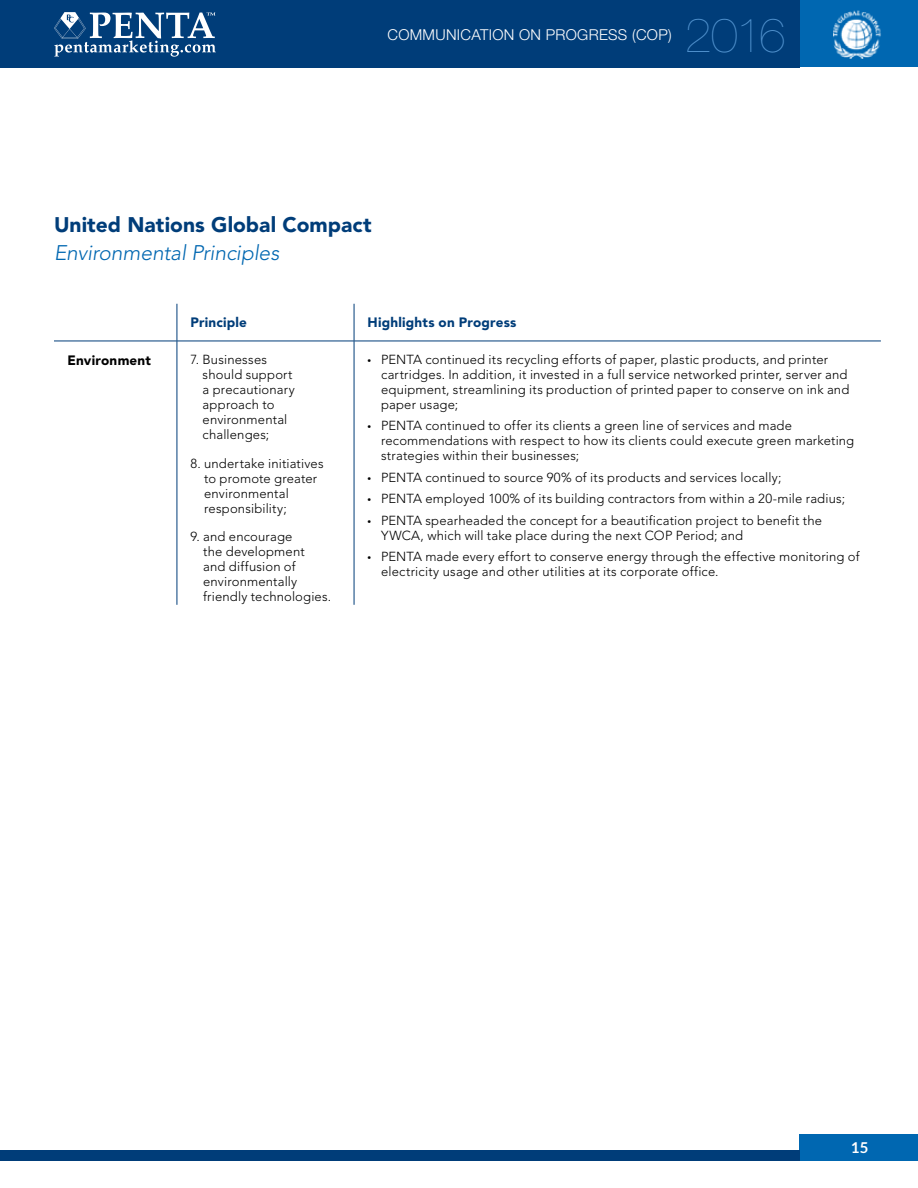
<style>
.page{position:relative;width:918px;height:1188px;background:#fff}
.page>*{position:absolute;margin:0;border:0;box-sizing:border-box;transform-origin:0 0}
.t1{font:200 48px "Helvetica Neue LT Std";color:#5091cd}
.t2{font:900 21px "Avenir LT Std";letter-spacing:.005em;color:#003d79}
.t3{font:italic 300 21px "Avenir LT Std";letter-spacing:-.005em;color:#0067b1}
.t4{font:300 15px "Helvetica Neue LT Std";letter-spacing:.02em;color:#fff}
.t5{font:700 15px "Lato";color:#fff}
.t6{font:900 13.5px "Avenir LT Std";letter-spacing:.015em;color:#003d79}
.t7{font:900 13.5px "Avenir LT Std";letter-spacing:.015em;color:#000}
.t8{font:300 13.05px/15px "Avenir LT Std";letter-spacing:.015em;color:#000}
.s1{font-family:"Myriad Pro";font-weight:400}
</style>
<div class="page">
<div style="left:799px;top:0;width:119px;height:67px;background:#0067b1"></div>
<div style="left:799px;top:1134px;width:119px;height:27px;background:#0067b1"></div>
<div style="left:0;top:0;width:799px;height:67px;background:#003d79"></div>
<div style="left:0;top:1150px;width:800px;height:11px;background:#003d79"></div>
<img style="left:834px;top:11px;width:47px;height:47px">
<svg style="left:54px;top:12px;width:162px;height:45px"></svg>
<hr style="left:177px;top:304px;width:1px;height:37px;background:#003d79">
<hr style="left:354px;top:304px;width:1px;height:37px;background:#003d79">
<hr style="left:54px;top:341px;width:123px;height:1px;background:#003d79">
<hr style="left:177px;top:341px;width:177px;height:1px;background:#003d79">
<hr style="left:177px;top:341px;width:1px;height:264px;background:#003d79">
<hr style="left:354px;top:341px;width:527px;height:1px;background:#003d79">
<hr style="left:354px;top:341px;width:1px;height:264px;background:#003d79">
<p class="t4" style="left:388px;top:25px;width:286px">COMMUNICATION ON PROGRESS (COP)</p>
<h1 class="t1" style="left:685px;top:7px;width:103px">2016</h1>
<h2 class="t2" style="left:54px;top:212px;width:319px">United Nations Global Compact</h2>
<h2 class="t3" style="left:54px;top:240px;width:227px">Environmental Principles</h2>
<p class="t6" style="left:190px;top:315px;width:58px">Principle</p>
<p class="t6" style="left:368px;top:315px;width:150px">Highlights on Progress</p>
<p class="t7" style="left:68px;top:352px;width:85px">Environment</p>
<p class="t8" style="left:203px;top:352px;width:94px;text-indent:-12px">7. Businesses should support a precautionary approach to environmental challenges;</p>
<p class="t8" style="left:204px;top:456px;width:121px;text-indent:-14px">8. undertake initiatives to promote greater environmental responsibility;</p>
<p class="t8" style="left:203px;top:529px;width:127px;text-indent:-13px">9. and encourage<br>the development and diffusion of environmentally friendly technologies.</p>
<p class="t8" style="left:381px;top:352px;width:470px;text-indent:-13px"><span class="s1">•</span> PENTA continued its recycling efforts of paper, plastic products, and printer cartridges. In addition, it invested in a full service networked printer, server and equipment, streamlining its production of printed paper to conserve on ink and paper usage;</p>
<p class="t8" style="left:381px;top:419px;width:475px;text-indent:-13px"><span class="s1">•</span> PENTA continued to offer its clients a green line of services and made recommendations with respect to how its clients could execute green marketing strategies within their businesses;</p>
<p class="t8" style="left:368px;top:470px;width:415px"><span class="s1">•</span> PENTA continued to source 90% of its products and services locally;</p>
<p class="t8" style="left:368px;top:491px;width:479px"><span class="s1">•</span> PENTA employed 100% of its building contractors from within a 20-mile radius;</p>
<p class="t8" style="left:381px;top:513px;width:442px;text-indent:-13px"><span class="s1">•</span> PENTA spearheaded the concept for a beautification project to benefit the<br>YWCA, which will take place during the next COP Period; and</p>
<p class="t8" style="left:381px;top:549px;width:480px;text-indent:-13px"><span class="s1">•</span> PENTA made every effort to conserve energy through the effective monitoring of electricity usage and other utilities at its corporate office.</p>
<p class="t5" style="left:851px;top:1138px;width:19px">15</p>
</div>
